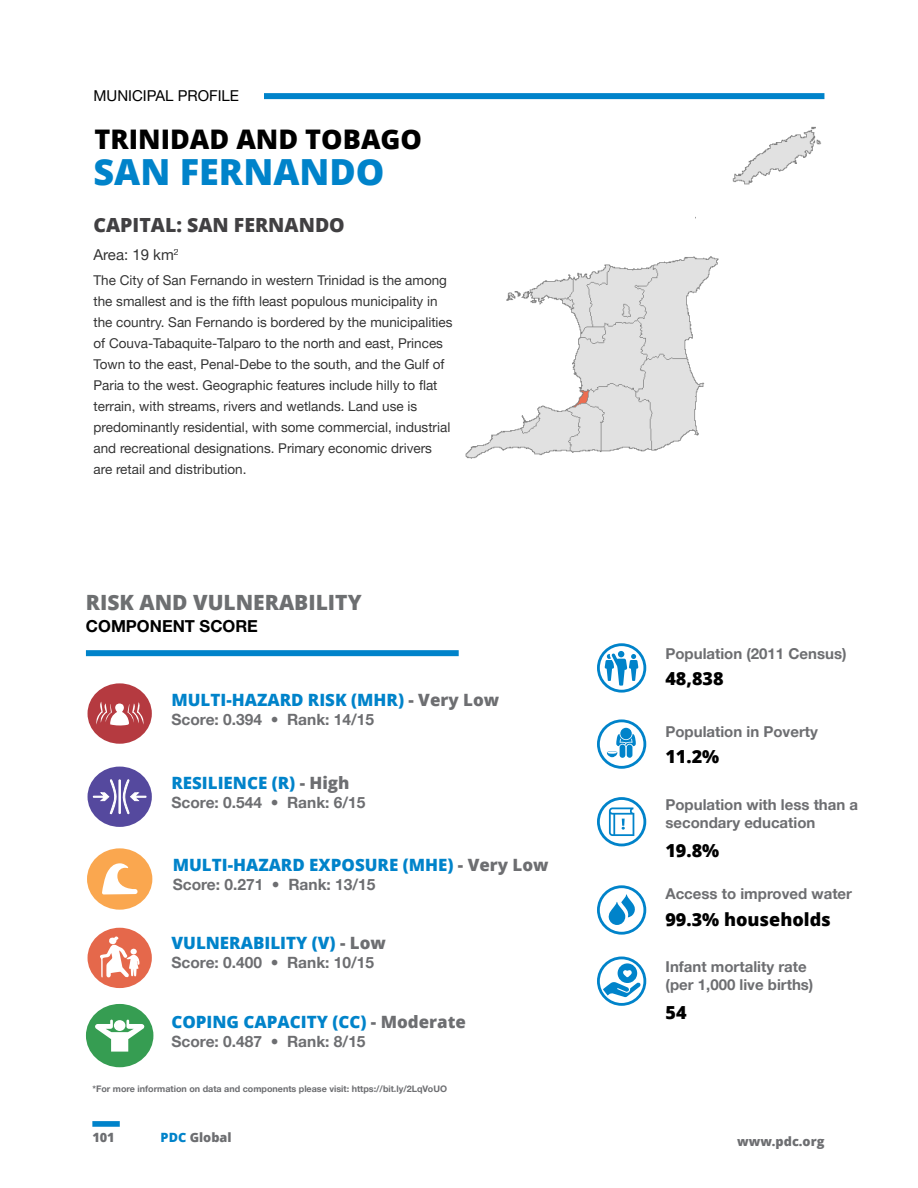
<style>
.page{position:relative;width:918px;height:1188px;background:#fff}
.page>*{position:absolute;margin:0;border:0;box-sizing:border-box;transform-origin:0 0}
.t1{font:800 36px "Open Sans";color:#0083ca}
.t2{font:800 27px "Open Sans";color:#000}
.t3{font:800 21px "Open Sans";color:#6d6f71}
.t4{font:800 19.5px "Open Sans";color:#414042}
.t5{font:800 18px "Open Sans";color:#000}
.t6{font:800 16.95px "Open Sans";color:#0083ca}
.t7{font:700 16.5px "Helvetica Neue LT Pro";color:#000}
.t8{font:700 15.45px "Helvetica Neue LT Pro";color:#6d6e71}
.t9{font:700 15px/18px "Helvetica Neue LT Pro";color:#6d6e71}
.t10{font:15px "Helvetica Neue LT Pro";color:#000}
.t11{font:13.5px/21px "Helvetica Neue LT Pro";color:#000}
.t12{font:800 12.75px "Open Sans";color:#6d6e71}
.t13{font:700 9px "Helvetica Neue LT Pro";color:#6d6e71}
.s1{color:#6d6e71}
.s2{color:#0083ca}
</style>
<div class="page">
<div style="left:264px;top:93px;width:560px;height:6px;background:#0083ca"></div>
<div style="left:92px;top:1121px;width:28px;height:6px;background:#0083ca"></div>
<svg style="left:597px;top:643px;width:49px;height:50px"></svg>
<svg style="left:597px;top:719px;width:49px;height:50px"></svg>
<svg style="left:597px;top:797px;width:49px;height:49px"></svg>
<svg style="left:597px;top:885px;width:49px;height:50px"></svg>
<svg style="left:597px;top:957px;width:49px;height:49px"></svg>
<div style="left:88px;top:683px;width:64px;height:61px;background:#b53a40;border-radius:50%"></div>
<svg style="left:96px;top:702px;width:48px;height:24px"></svg>
<svg style="left:88px;top:767px;width:64px;height:60px"></svg>
<div style="left:87px;top:848px;width:65px;height:62px;background:#faa74f;border-radius:50%"></div>
<svg style="left:102px;top:863px;width:36px;height:31px"></svg>
<div style="left:88px;top:928px;width:64px;height:60px;background:#e5684b;border-radius:50%"></div>
<svg style="left:100px;top:936px;width:40px;height:42px"></svg>
<div style="left:86px;top:1004px;width:67px;height:63px;background:#369d52;border-radius:50%"></div>
<svg style="left:95px;top:1020px;width:50px;height:32px"></svg>
<img style="left:465px;top:126px;width:357px;height:333px">
<div style="left:86px;top:650px;width:373px;height:6px;background:#0083ca"></div>
<p class="t10" style="left:94px;top:90px;width:147px">MUNICIPAL PROFILE</p>
<h2 class="t2" style="left:95px;top:128px;width:329px">TRINIDAD AND TOBAGO</h2>
<h1 class="t1" style="left:94px;top:158px;width:293px">SAN FERNANDO</h1>
<h3 class="t4" style="left:94px;top:217px;width:253px">CAPITAL: SAN FERNANDO</h3>
<p class="t10" style="left:93px;top:250px;width:87px">Area: 19 km<sup>2</sup></p>
<p class="t11" style="left:94px;top:271px;width:361px">The City of San Fernando in western Trinidad is the among the smallest and is the fifth least populous municipality in the country. San Fernando is bordered by the municipalities of Couva-Tabaquite-Talparo to the north and east, Princes Town to the east, Penal-Debe to the south, and the Gulf of Paria to the west. Geographic features include hilly to flat terrain, with streams, rivers and wetlands. Land use is predominantly residential, with some commercial, industrial and recreational designations. Primary economic drivers are retail and distribution.</p>
<h3 class="t3" style="left:86px;top:594px;width:277px">RISK AND VULNERABILITY</h3>
<p class="t7" style="left:86px;top:619px;width:174px">COMPONENT SCORE</p>
<p class="t6" style="left:171px;top:693px;width:329px">MULTI-HAZARD RISK (MHR) <span class="s1">- Very Low</span></p>
<p class="t8" style="left:171px;top:713px;width:204px">Score: 0.394 • Rank: 14/15</p>
<p class="t6" style="left:171px;top:776px;width:180px">RESILIENCE (R) <span class="s1">- High</span></p>
<p class="t8" style="left:171px;top:796px;width:196px">Score: 0.544 • Rank: 6/15</p>
<p class="t6" style="left:173px;top:858px;width:377px">MULTI-HAZARD EXPOSURE (MHE) <span class="s1">- Very Low</span></p>
<p class="t8" style="left:173px;top:878px;width:204px">Score: 0.271 • Rank: 13/15</p>
<p class="t6" style="left:171px;top:936px;width:216px">VULNERABILITY (V) <span class="s1">- Low</span></p>
<p class="t8" style="left:171px;top:956px;width:204px">Score: 0.400 • Rank: 10/15</p>
<p class="t6" style="left:171px;top:1015px;width:296px">COPING CAPACITY (CC) <span class="s1">- Moderate</span></p>
<p class="t8" style="left:171px;top:1035px;width:196px">Score: 0.487 • Rank: 8/15</p>
<p class="t13" style="left:92px;top:1085px;width:356px">*For more information on data and components please visit: https://bit.ly/2LqVoUO</p>
<p class="t9" style="left:665px;top:645px;width:183px">Population (2011 Census)</p>
<h3 class="t5" style="left:665px;top:671px;width:60px">48,838</h3>
<p class="t9" style="left:665px;top:724px;width:154px">Population in Poverty</p>
<h3 class="t5" style="left:665px;top:749px;width:55px">11.2%</h3>
<p class="t9" style="left:665px;top:797px;width:194px">Population with less than a secondary education</p>
<h3 class="t5" style="left:665px;top:843px;width:55px">19.8%</h3>
<p class="t9" style="left:665px;top:885px;width:188px">Access to improved water</p>
<h3 class="t5" style="left:665px;top:912px;width:167px">99.3% households</h3>
<p class="t9" style="left:666px;top:958px;width:149px">Infant mortality rate (per 1,000 live births)</p>
<h3 class="t5" style="left:666px;top:1005px;width:23px">54</h3>
<p class="t12" style="left:92px;top:1132px;width:24px">101</p>
<p class="t12" style="left:161px;top:1132px;width:72px"><span class="s2">PDC</span> Global</p>
<p class="t12" style="left:737px;top:1136px;width:89px">www.pdc.org</p>
</div>
